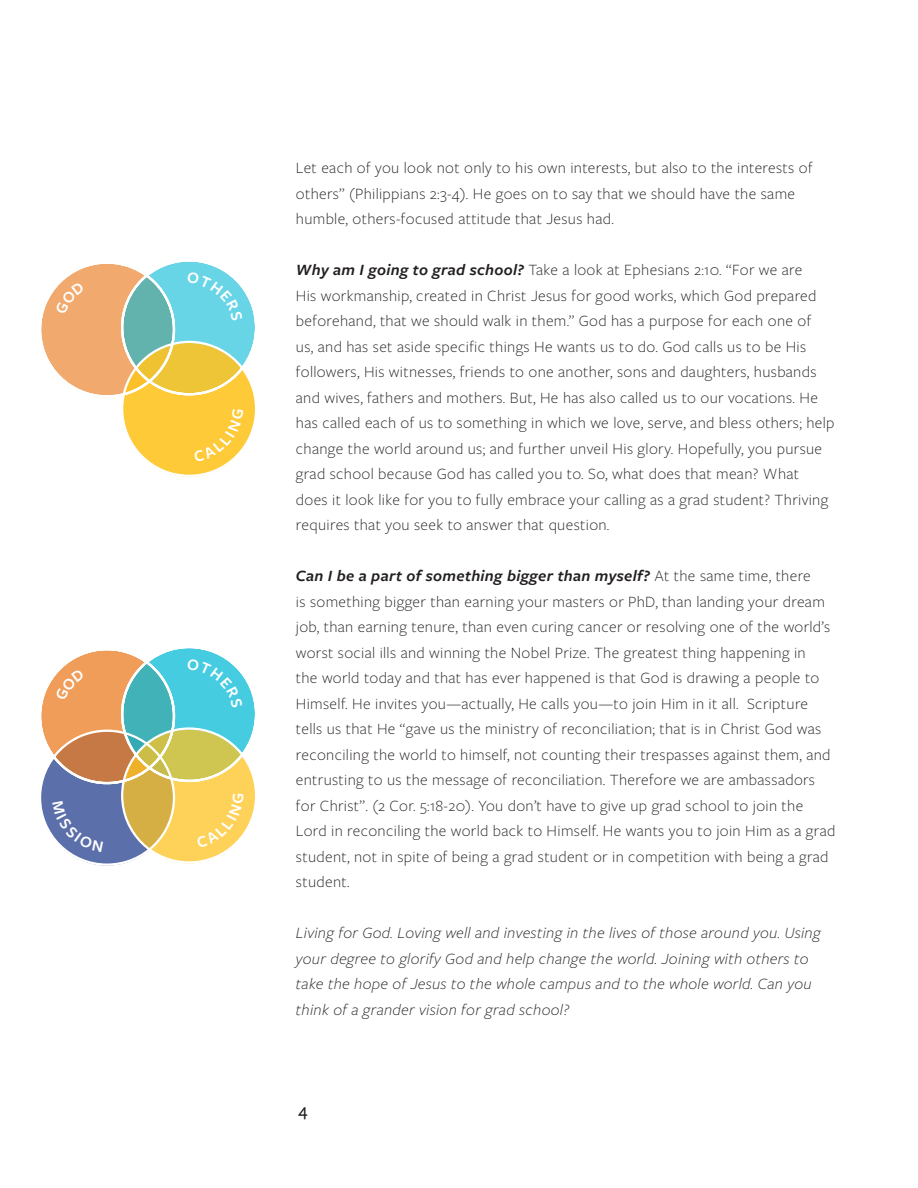
<style>
.page{position:relative;width:918px;height:1188px;background:#fff}
.page>*{position:absolute;margin:0;border:0;box-sizing:border-box;transform-origin:0 0}
.t1{font:500 18px "Freight Sans Pro";color:#231f20}
.t2{font:300 16.35px/25.5px "Freight Sans Pro";letter-spacing:.02em;color:#231f20}
.t3{font:italic 300 16.35px/25.5px "Freight Sans Pro";letter-spacing:.02em;color:#231f20}
.s1{font-weight:600;font-style:italic}
</style>
<div class="page">
<svg style="left:40px;top:732px;width:134px;height:134px;background:#697bb1"></svg>
<svg style="left:40px;top:650px;width:134px;height:134px;background:#e3995f"></svg>
<div style="left:40px;top:264px;width:134px;height:133px;background:#f1a96d;border-radius:50%"></div>
<svg style="left:122px;top:648px;width:134px;height:134px;background:#57c7d4"></svg>
<svg style="left:122px;top:261px;width:134px;height:134px;background:#75ccd3"></svg>
<svg style="left:122px;top:730px;width:134px;height:133px;background:#e6c961"></svg>
<svg style="left:122px;top:343px;width:134px;height:134px;background:#f9cc47"></svg>
<svg style="left:55px;top:668px;width:30px;height:33px"></svg>
<div style="left:187px;top:659px;width:56px;height:49px;background:#45cce1"></div>
<div style="left:187px;top:272px;width:56px;height:49px;background:#68d5e7"></div>
<div style="left:197px;top:793px;width:47px;height:55px;background:#fed259"></div>
<div style="left:194px;top:409px;width:50px;height:53px;background:#feca38"></div>
<div style="left:52px;top:801px;width:51px;height:51px;background:#5b6faa"></div>
<p class="t2" style="left:296px;top:154px;width:518px">Let each of you look not only to his own interests, but also to the interests of others” (Philippians 2:3-4). He goes on to say that we should have the same humble, others-focused attitude that Jesus had.</p>
<p class="t2" style="left:296px;top:256px;width:540px"><span class="s1">Why am I going to grad school?</span> Take a look at Ephesians 2:10. “For we are<br>His workmanship, created in Christ Jesus for good works, which God prepared beforehand, that we should walk in them.” God has a purpose for each one of<br>us, and has set aside specific things He wants us to do. God calls us to be His followers, His witnesses, friends to one another, sons and daughters, husbands and wives, fathers and mothers. But, He has also called us to our vocations. He has called each of us to something in which we love, serve, and bless others; help change the world around us; and further unveil His glory. Hopefully, you pursue grad school because God has called you to. So, what does that mean? What does it look like for you to fully embrace your calling as a grad student? Thriving requires that you seek to answer that question.</p>
<p class="t2" style="left:296px;top:562px;width:541px"><span class="s1">Can I be a part of something bigger than myself?</span> At the same time, there<br>is something bigger than earning your masters or PhD, than landing your dream job, than earning tenure, than even curing cancer or resolving one of the world’s worst social ills and winning the Nobel Prize. The greatest thing happening in<br>the world today and that has ever happened is that God is drawing a people to Himself. He invites you—actually, He calls you—to join Him in it all. Scripture tells us that He “gave us the ministry of reconciliation; that is in Christ God was reconciling the world to himself, not counting their trespasses against them, and entrusting to us the message of reconciliation. Therefore we are ambassadors for Christ”. (2 Cor. 5:18-20). You don’t have to give up grad school to join the Lord in reconciling the world back to Himself. He wants you to join Him as a grad student, not in spite of being a grad student or in competition with being a grad student.</p>
<p class="t3" style="left:296px;top:919px;width:526px">Living for God. Loving well and investing in the lives of those around you. Using your degree to glorify God and help change the world. Joining with others to take the hope of Jesus to the whole campus and to the whole world. Can you think of a grander vision for grad school?</p>
<p class="t1" style="left:298px;top:1098px;width:11px">4</p>
</div>
